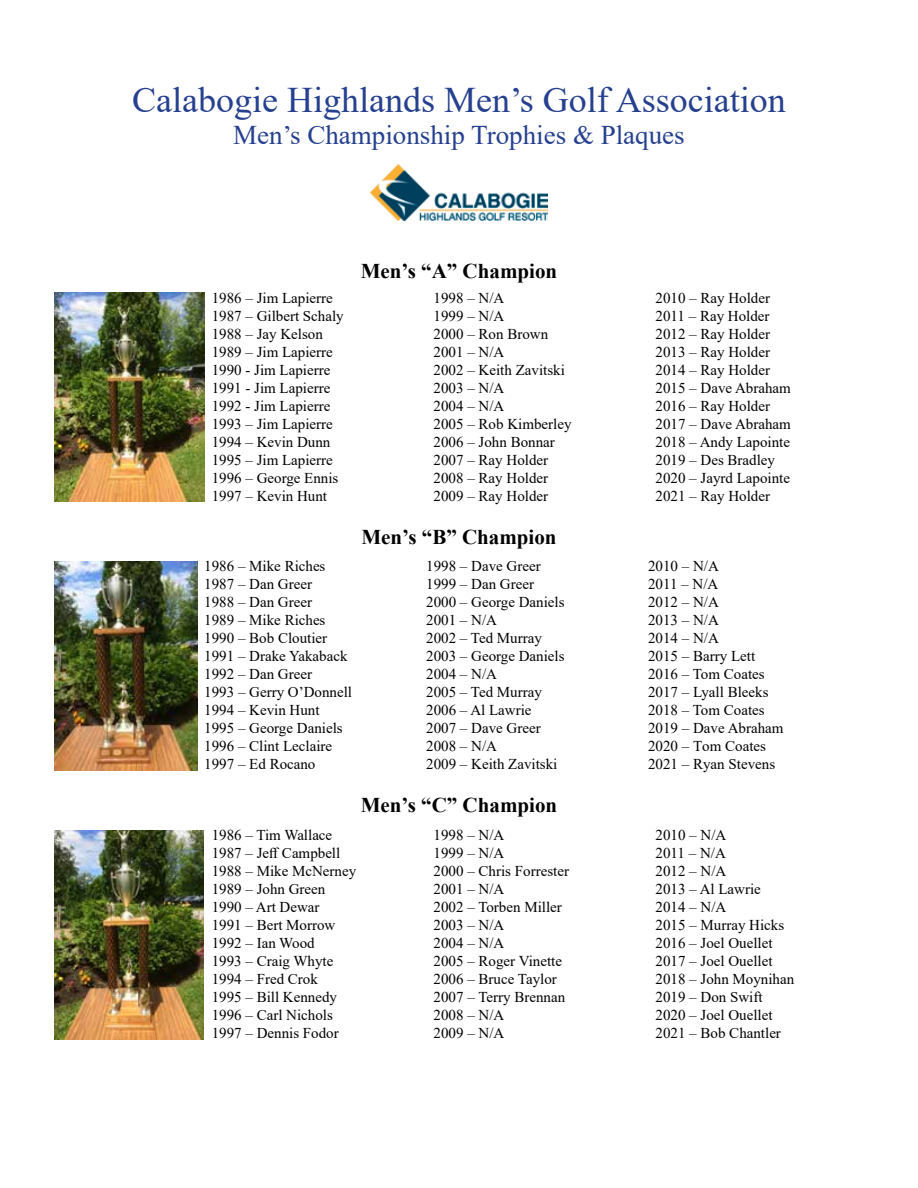
<style>
.page{position:relative;width:918px;height:1188px;background:#fff}
.page>*{position:absolute;margin:0;border:0;box-sizing:border-box;transform-origin:0 0}
.t1{font:36px "Times New Roman";color:#25408f}
.t2{font:27px "Times New Roman";color:#25408f}
.t3{font:700 21px "Times New Roman";color:#000}
.t4{font:15px/18px "Times New Roman";color:#000}
</style>
<div class="page">
<img style="left:54px;top:293px;width:151px;height:209px">
<img style="left:54px;top:562px;width:144px;height:209px">
<img style="left:54px;top:831px;width:150px;height:209px">
<img style="left:371px;top:164px;width:176px;height:56px">
<h1 class="t1" style="left:132px;top:74px;width:655px">Calabogie Highlands Men’s Golf Association</h1>
<h2 class="t2" style="left:233px;top:116px;width:453px">Men’s Championship Trophies &amp; Plaques</h2>
<h3 class="t3" style="left:361px;top:256px;width:198px">Men’s “A” Champion</h3>
<p class="t4" style="left:212px;top:288px;width:134px">1986 – Jim Lapierre<br>1987 – Gilbert Schaly<br>1988 – Jay Kelson<br>1989 – Jim Lapierre<br>1990 - Jim Lapierre<br>1991 - Jim Lapierre<br>1992 - Jim Lapierre<br>1993 – Jim Lapierre<br>1994 – Kevin Dunn<br>1995 – Jim Lapierre<br>1996 – George Ennis<br>1997 – Kevin Hunt</p>
<p class="t4" style="left:434px;top:288px;width:139px">1998 – N/A<br>1999 – N/A<br>2000 – Ron Brown<br>2001 – N/A<br>2002 – Keith Zavitski<br>2003 – N/A<br>2004 – N/A<br>2005 – Rob Kimberley<br>2006 – John Bonnar<br>2007 – Ray Holder<br>2008 – Ray Holder<br>2009 – Ray Holder</p>
<p class="t4" style="left:656px;top:288px;width:137px">2010 – Ray Holder<br>2011 – Ray Holder<br>2012 – Ray Holder<br>2013 – Ray Holder<br>2014 – Ray Holder<br>2015 – Dave Abraham<br>2016 – Ray Holder<br>2017 – Dave Abraham<br>2018 – Andy Lapointe<br>2019 – Des Bradley<br>2020 – Jayrd Lapointe<br>2021 – Ray Holder</p>
<h3 class="t3" style="left:361px;top:522px;width:197px">Men’s “B” Champion</h3>
<p class="t4" style="left:204px;top:557px;width:149px">1986 – Mike Riches<br>1987 – Dan Greer<br>1988 – Dan Greer<br>1989 – Mike Riches<br>1990 – Bob Cloutier<br>1991 – Drake Yakaback<br>1992 – Dan Greer<br>1993 – Gerry O’Donnell<br>1994 – Kevin Hunt<br>1995 – George Daniels<br>1996 – Clint Leclaire<br>1997 – Ed Rocano</p>
<p class="t4" style="left:426px;top:557px;width:140px">1998 – Dave Greer<br>1999 – Dan Greer<br>2000 – George Daniels<br>2001 – N/A<br>2002 – Ted Murray<br>2003 – George Daniels<br>2004 – N/A<br>2005 – Ted Murray<br>2006 – Al Lawrie<br>2007 – Dave Greer<br>2008 – N/A<br>2009 – Keith Zavitski</p>
<p class="t4" style="left:648px;top:557px;width:137px">2010 – N/A<br>2011 – N/A<br>2012 – N/A<br>2013 – N/A<br>2014 – N/A<br>2015 – Barry Lett<br>2016 – Tom Coates<br>2017 – Lyall Bleeks<br>2018 – Tom Coates<br>2019 – Dave Abraham<br>2020 – Tom Coates<br>2021 – Ryan Stevens</p>
<h3 class="t3" style="left:361px;top:790px;width:198px">Men’s “C” Champion</h3>
<p class="t4" style="left:212px;top:826px;width:146px">1986 – Tim Wallace<br>1987 – Jeff Campbell<br>1988 – Mike McNerney<br>1989 – John Green<br>1990 – Art Dewar<br>1991 – Bert Morrow<br>1992 – Ian Wood<br>1993 – Craig Whyte<br>1994 – Fred Crok<br>1995 – Bill Kennedy<br>1996 – Carl Nichols<br>1997 – Dennis Fodor</p>
<p class="t4" style="left:434px;top:826px;width:137px">1998 – N/A<br>1999 – N/A<br>2000 – Chris Forrester<br>2001 – N/A<br>2002 – Torben Miller<br>2003 – N/A<br>2004 – N/A<br>2005 – Roger Vinette<br>2006 – Bruce Taylor<br>2007 – Terry Brennan<br>2008 – N/A<br>2009 – N/A</p>
<p class="t4" style="left:656px;top:826px;width:140px">2010 – N/A<br>2011 – N/A<br>2012 – N/A<br>2013 – Al Lawrie<br>2014 – N/A<br>2015 – Murray Hicks<br>2016 – Joel Ouellet<br>2017 – Joel Ouellet<br>2018 – John Moynihan<br>2019 – Don Swift<br>2020 – Joel Ouellet<br>2021 – Bob Chantler</p>
</div>
